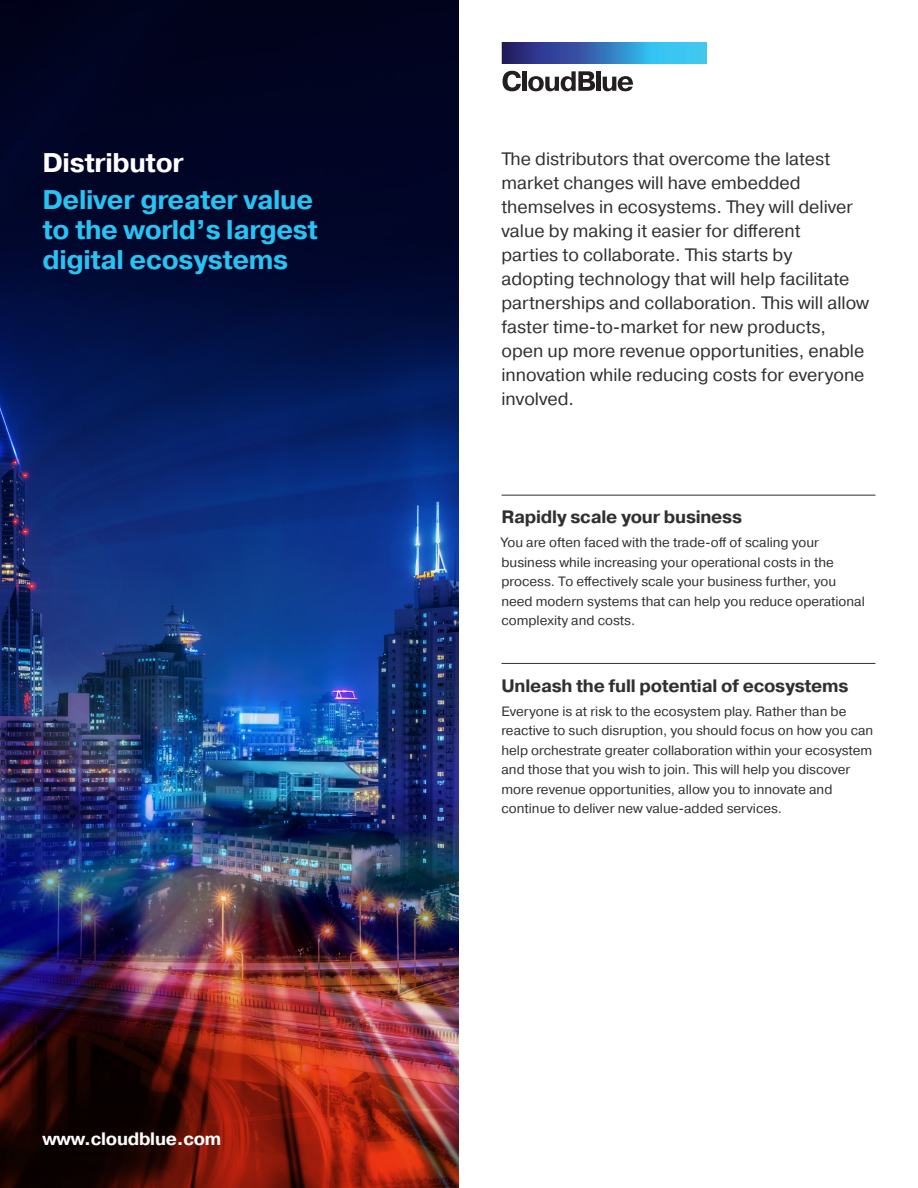
<style>
.page{position:relative;width:918px;height:1188px;background:#fff}
.page>*{position:absolute;margin:0;border:0;box-sizing:border-box;transform-origin:0 0}
.t1{font:700 27px/30px "Pragmatica";letter-spacing:-.015em;color:#27c3f3}
.t2{font:700 27px "Pragmatica";letter-spacing:-.015em;color:#fff}
.t3{font:18px/24px "Pragmatica";color:#312f30}
.t4{font:700 18px "Pragmatica";letter-spacing:-.015em;color:#312f30}
.t5{font:700 18px "Pragmatica";letter-spacing:-.015em;color:#fff}
.t6{font:13.5px/19.5px "Pragmatica";color:#312f30}
</style>
<div class="page">
<img style="left:0;top:0;width:459px;height:1188px">
<img style="left:502px;top:43px;width:205px;height:20px">
<svg style="left:503px;top:71px;width:18px;height:20px"></svg>
<div style="left:522px;top:71px;width:5px;height:20px;background:#231f20"></div>
<svg style="left:528px;top:71px;width:67px;height:20px"></svg>
<hr style="left:597px;top:71px;width:4px;height:20px;background:#231f20">
<svg style="left:603px;top:76px;width:30px;height:15px"></svg>
<hr style="left:502px;top:495px;width:373px;height:1px;background:#312f30">
<hr style="left:502px;top:663px;width:373px;height:1px;background:#312f30">
<p class="t2" style="left:43px;top:146px;width:143px">Distributor</p>
<p class="t3" style="left:502px;top:148px;width:369px">The distributors that overcome the latest market changes will have embedded themselves in ecosystems. They will deliver value by making it easier for different<br>parties to collaborate. This starts by adopting technology that will help facilitate partnerships and collaboration. This will allow faster time-to-market for new products, open up more revenue opportunities, enable innovation while reducing costs for everyone involved.</p>
<p class="t1" style="left:43px;top:185px;width:277px">Deliver greater value to the world’s largest digital ecosystems</p>
<p class="t4" style="left:502px;top:505px;width:242px">Rapidly scale your business</p>
<p class="t6" style="left:502px;top:533px;width:365px">You are often faced with the trade-off of scaling your business while increasing your operational costs in the process. To effectively scale your business further, you need modern systems that can help you reduce operational complexity and costs.</p>
<p class="t5" style="left:43px;top:1127px;width:180px">www.cloudblue.com</p>
<p class="t4" style="left:502px;top:674px;width:348px">Unleash the full potential of ecosystems</p>
<p class="t6" style="left:502px;top:701px;width:373px">Everyone is at risk to the ecosystem play. Rather than be reactive to such disruption, you should focus on how you can help orchestrate greater collaboration within your ecosystem and those that you wish to join. This will help you discover more revenue opportunities, allow you to innovate and continue to deliver new value-added services.</p>
</div>
